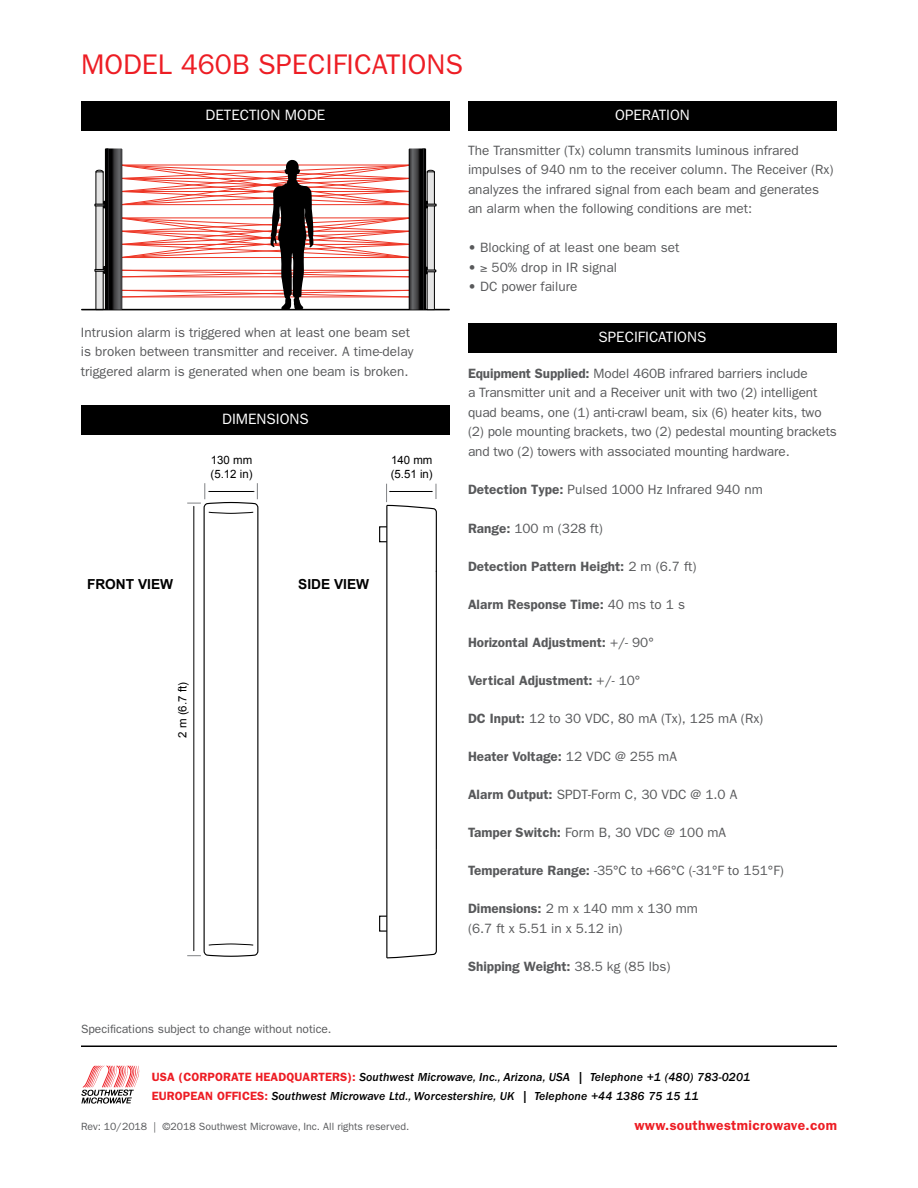
<style>
.page{position:relative;width:918px;height:1188px;background:#fff}
.page>*{position:absolute;margin:0;border:0;box-sizing:border-box;transform-origin:0 0}
.t1{font:28.5px "Franklin Gothic";color:#ed1d24}
.t2{font:15px "Franklin Gothic";color:#fff}
.t3{font:600 13.8px "ITC Franklin Gothic Std";letter-spacing:.025em;color:#ed1d24}
.t4{font:700 13.8px "Arial";color:#000}
.t5{font:13.5px/19.5px "Franklin Gothic";color:#58595b}
.t6{font:600 13.5px "Franklin Gothic";color:#58595b}
.t7{font:12px/19.5px "ITC Franklin Gothic Std Med It";letter-spacing:.01em;color:#000}
.t8{font:12px "Franklin Gothic";color:#58595b}
.t9{font:11.55px/13.8px "Arial";color:#000}
.t10{font:11.4px "Arial";color:#000}
.t11{font:10.5px "ITC Franklin Gothic Std";color:#58595b}
.s1{font-weight:600}
.s2{font-weight:400}
.s3{font-family:"ITC Franklin Gothic Std";font-weight:600;color:#ed1d24}
</style>
<div class="page">
<div style="left:468px;top:102px;width:369px;height:29px;background:#000"></div>
<div style="left:81px;top:405px;width:369px;height:30px;background:#000"></div>
<div style="left:81px;top:102px;width:369px;height:29px;background:#000"></div>
<div style="left:468px;top:323px;width:369px;height:30px;background:#000"></div>
<hr style="left:82px;top:309px;width:367px;height:1px;background:#010101">
<svg style="left:95px;top:148px;width:341px;height:162px"></svg>
<svg style="left:187px;top:483px;width:71px;height:474px"></svg>
<hr style="left:436px;top:571px;width:1px;height:278px;background:#000">
<svg style="left:386px;top:484px;width:51px;height:89px"></svg>
<svg style="left:387px;top:848px;width:50px;height:110px"></svg>
<hr style="left:386px;top:505px;width:1px;height:453px;background:#000">
<div style="left:379px;top:526px;width:8px;height:16px;border:1px solid #000"></div>
<div style="left:379px;top:916px;width:8px;height:16px;border:1px solid #000"></div>
<hr style="left:81px;top:1046px;width:756px;height:1px;background:#000">
<svg style="left:81px;top:1066px;width:58px;height:38px"></svg>
<h1 class="t1" style="left:81px;top:48px;width:384px">MODEL 460B SPECIFICATIONS</h1>
<p class="t2" style="left:206px;top:107px;width:121px">DETECTION MODE</p>
<p class="t2" style="left:615px;top:107px;width:76px">OPERATION</p>
<p class="t5" style="left:81px;top:322px;width:334px">Intrusion alarm is triggered when at least one beam set is broken between transmitter and receiver. A time-delay triggered alarm is generated when one beam is broken.</p>
<p class="t2" style="left:222px;top:410px;width:88px">DIMENSIONS</p>
<p class="t9" style="left:211px;top:454px;width:43px">130 mm (5.12 in)</p>
<p class="t9" style="left:391px;top:454px;width:43px">140 mm (5.51 in)</p>
<p class="t4" style="left:87px;top:575px;width:88px">FRONT VIEW</p>
<p class="t4" style="left:298px;top:575px;width:72px">SIDE VIEW</p>
<p class="t10" style="left:175px;top:738px;width:57px;rotate:-90deg">2 m (6.7 ft)</p>
<p class="t8" style="left:81px;top:1022px;width:252px">Specifications subject to change without notice.</p>
<p class="t5" style="left:468px;top:140px;width:367px">The Transmitter (Tx) column transmits luminous infrared impulses of 940 nm to the receiver column. The Receiver (Rx) analyzes the infrared signal from each beam and generates an alarm when the following conditions are met:</p>
<p class="t5" style="left:468px;top:238px;width:213px">• Blocking of at least one beam set</p>
<p class="t5" style="left:468px;top:257px;width:151px">• ≥ 50% drop in IR signal</p>
<p class="t5" style="left:468px;top:277px;width:111px">• DC power failure</p>
<p class="t2" style="left:599px;top:329px;width:109px">SPECIFICATIONS</p>
<p class="t5" style="left:468px;top:363px;width:370px"><span class="s1">Equipment Supplied:</span> Model 460B infrared barriers include<br>a Transmitter unit and a Receiver unit with two (2) intelligent quad beams, one (1) anti-crawl beam, six (6) heater kits, two (2) pole mounting brackets, two (2) pedestal mounting brackets and two (2) towers with associated mounting hardware.</p>
<p class="t5" style="left:468px;top:480px;width:296px"><span class="s1">Detection Type:</span> Pulsed 1000 Hz Infrared 940 nm</p>
<p class="t5" style="left:468px;top:518px;width:136px"><span class="s1">Range:</span> 100 m (328 ft)</p>
<p class="t6" style="left:468px;top:558px;width:230px">Detection Pattern Height: <span class="s2">2 m (6.7 ft)</span></p>
<p class="t6" style="left:468px;top:596px;width:219px">Alarm Response Time: <span class="s2">40 ms to 1 s</span></p>
<p class="t6" style="left:468px;top:634px;width:187px">Horizontal Adjustment: <span class="s2">+/- 90°</span></p>
<p class="t6" style="left:468px;top:672px;width:174px">Vertical Adjustment: <span class="s2">+/- 10°</span></p>
<p class="t5" style="left:468px;top:708px;width:297px"><span class="s1">DC Input:</span> 12 to 30 VDC, 80 mA (Tx), 125 mA (Rx)</p>
<p class="t6" style="left:468px;top:748px;width:210px">Heater Voltage: <span class="s2">12 VDC @ 255 mA</span></p>
<p class="t5" style="left:468px;top:785px;width:271px"><span class="s1">Alarm Output:</span> SPDT-Form C, 30 VDC @ 1.0 A</p>
<p class="t5" style="left:468px;top:823px;width:260px"><span class="s1">Tamper Switch:</span> Form B, 30 VDC @ 100 mA</p>
<p class="t5" style="left:468px;top:861px;width:317px"><span class="s1">Temperature Range:</span> -35°C to +66°C (-31°F to 151°F)</p>
<p class="t5" style="left:468px;top:899px;width:232px;line-height:19px"><span class="s1">Dimensions:</span> 2 m x 140 mm x 130 mm (6.7 ft x 5.51 in x 5.12 in)</p>
<p class="t6" style="left:468px;top:958px;width:204px">Shipping Weight: <span class="s2">38.5 kg (85 lbs)</span></p>
<p class="t7" style="left:152px;top:1067px;width:600px"><span class="s3">USA (CORPORATE HEADQUARTERS):</span> Southwest Microwave, Inc., Arizona, USA | Telephone +1 (480) 783-0201<br><span class="s3">EUROPEAN OFFICES:</span> Southwest Microwave Ltd., Worcestershire, UK | Telephone +44 1386 75 15 11</p>
<p class="t11" style="left:81px;top:1121px;width:330px">Rev: 10/2018 | ©2018 Southwest Microwave, Inc. All rights reserved.</p>
<p class="t3" style="left:634px;top:1117px;width:204px">www.southwestmicrowave.com</p>
</div>
